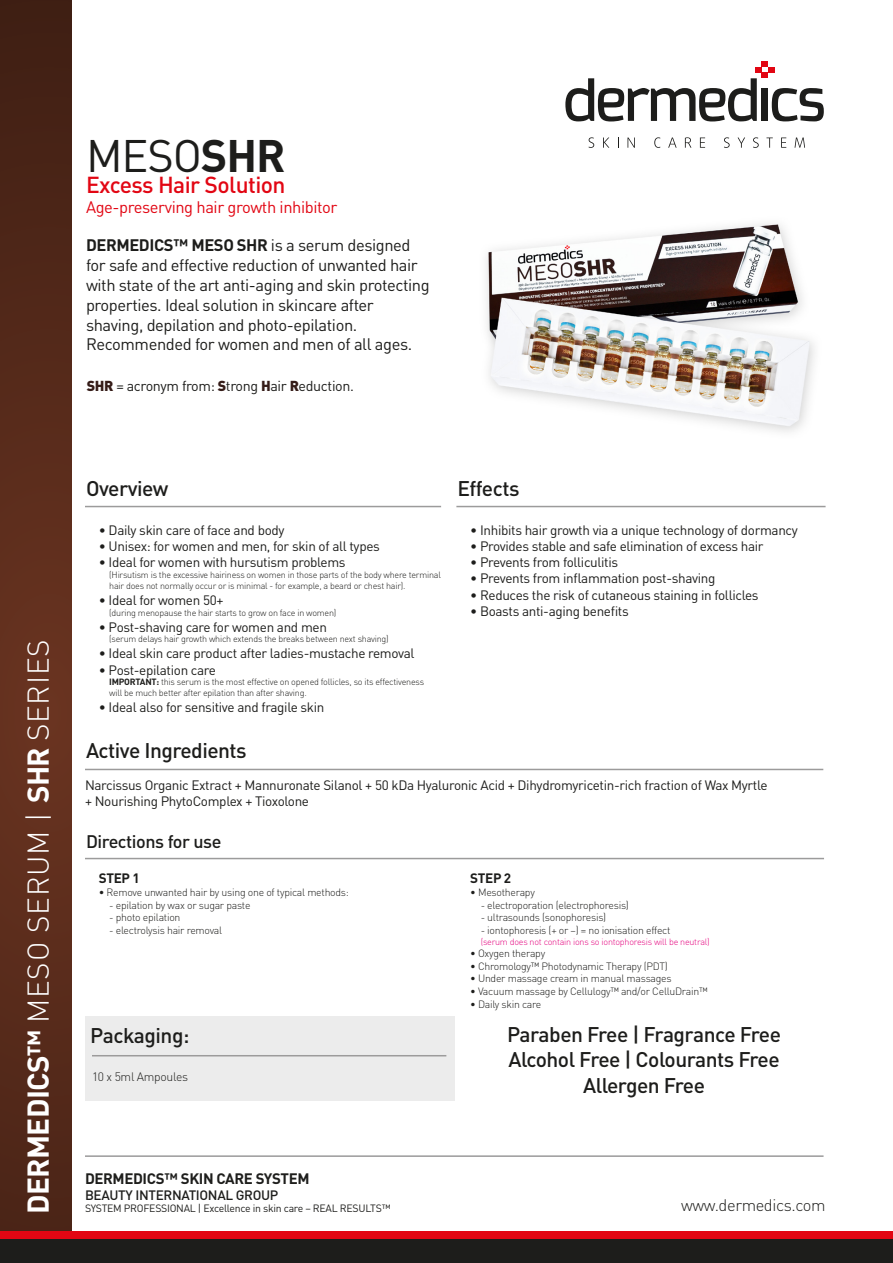
<style>
.page{position:relative;width:893px;height:1263px;background:#fff}
.page>*{position:absolute;margin:0;border:0;box-sizing:border-box;transform-origin:0 0}
.t1{font:45px "DIN Pro";color:#1d1d1b}
.t2{font:300 29.7px "DIN Pro";letter-spacing:.025em;color:#fff}
.t3{font:500 22.8px "DIN Pro";letter-spacing:-.025em;color:#e20613}
.t4{font:500 21px/25.2px "DIN Pro";letter-spacing:-.025em;color:#1d1d1b;text-align:center}
.t5{font:500 18px "DIN Pro";letter-spacing:-.025em;color:#1d1d1b}
.t6{font:16.5px/19.8px "DIN Pro";letter-spacing:-.025em;color:#1d1d1b}
.t7{font:16.5px "DIN Pro";letter-spacing:-.025em;color:#e20613}
.t8{font:300 16.5px "DIN Pro";letter-spacing:-.025em;color:#1e1e1c}
.t9{font:700 15px "DIN Pro";letter-spacing:-.025em;color:#1e1e1c}
.t10{font:14.25px "DIN Pro";letter-spacing:-.025em;color:#1d1d1b}
.t11{font:13.5px/16.2px "DIN Pro";letter-spacing:-.025em;color:#1d1d1b}
.t12{font:500 13.5px "DIN Pro";letter-spacing:-.025em;color:#1e1e1c}
.t13{font:700 13.5px "DIN Pro";letter-spacing:-.025em;color:#1d1d1b}
.t14{font:300 12.15px "DIN Pro";letter-spacing:-.025em;color:#1d1d1b}
.t15{font:300 10.5px "DIN Pro";letter-spacing:-.025em;color:#1d1d1b}
.t16{font:10.5px "DIN Pro";letter-spacing:-.025em;color:#1e1e1c}
.t17{font:300 9px/10.8px "DIN Pro";letter-spacing:-.025em;color:#1d1d1b}
.t18{font:300 9px "DIN Pro";letter-spacing:-.025em;color:#e5007e}
.s1{font-weight:700}
.s2{font-weight:900;color:#351c18}
</style>
<div class="page">
<img style="left:486px;top:137px;width:329px;height:295px">
<div style="left:85px;top:1016px;width:369px;height:84px;background:#ececec"></div>
<svg style="left:588px;top:137px;width:6px;height:11px"></svg>
<svg style="left:603px;top:138px;width:6px;height:10px"></svg>
<svg style="left:627px;top:138px;width:8px;height:10px"></svg>
<svg style="left:654px;top:137px;width:6px;height:11px"></svg>
<svg style="left:668px;top:138px;width:9px;height:10px"></svg>
<svg style="left:685px;top:137px;width:6px;height:11px"></svg>
<svg style="left:700px;top:138px;width:5px;height:10px"></svg>
<svg style="left:724px;top:137px;width:6px;height:11px"></svg>
<svg style="left:738px;top:138px;width:7px;height:10px"></svg>
<svg style="left:753px;top:137px;width:6px;height:11px"></svg>
<svg style="left:766px;top:138px;width:7px;height:10px"></svg>
<svg style="left:781px;top:138px;width:5px;height:10px"></svg>
<svg style="left:795px;top:138px;width:10px;height:10px"></svg>
<svg style="left:565px;top:61px;width:259px;height:60px"></svg>
<hr style="left:85px;top:506px;width:356px;height:1px;background:#9c9b9b">
<hr style="left:85px;top:858px;width:739px;height:1px;background:#9c9b9b">
<hr style="left:92px;top:1055px;width:354px;height:1px;background:#9c9b9b">
<hr style="left:456px;top:506px;width:370px;height:1px;background:#9c9b9b">
<hr style="left:85px;top:769px;width:738px;height:1px;background:#9c9b9b">
<svg style="left:0;top:0;width:71px;height:1231px;background:#562a1a"></svg>
<div style="left:0;top:1231px;width:893px;height:8px;background:#e20613"></div>
<div style="left:0;top:1239px;width:893px;height:24px;background:#1d1d1b"></div>
<hr style="left:85px;top:1155px;width:739px;height:2px;background:#9b9a9b">
<h1 class="t1" style="left:86px;top:125px;width:201px">MESO<span class="s1">SHR</span></h1>
<h3 class="t3" style="left:86px;top:169px;width:201px">Excess Hair Solution</h3>
<p class="t7" style="left:86px;top:195px;width:253px">Age-preserving hair growth inhibitor</p>
<p class="t6" style="left:86px;top:235px;width:345px"><span class="s1">DERMEDICS™ MESO SHR</span> is a serum designed for safe and effective reduction of unwanted hair with state of the art anti-aging and skin protecting properties. Ideal solution in skincare after shaving, depilation and photo-epilation.<br>Recommended for women and men of all ages.</p>
<p class="t10" style="left:87px;top:376px;width:269px"><span class="s2">SHR</span> = acronym from: <span class="s2">S</span>trong <span class="s2">H</span>air <span class="s2">R</span>eduction.</p>
<h2 class="t2" style="left:18px;top:1213px;width:576px;rotate:-90deg"><span class="s1">DERMEDICS™</span> MESO SERUM | <span class="s1">SHR</span> SERIES</h2>
<h3 class="t4" style="left:86px;top:474px;width:84px">Overview</h3>
<p class="t11" style="left:99px;top:521px;width:187px">• Daily skin care of face and body</p>
<p class="t11" style="left:99px;top:537px;width:283px">• Unisex: for women and men, for skin of all types</p>
<p class="t11" style="left:99px;top:554px;width:248px">• Ideal for women with hursutism problems</p>
<p class="t17" style="left:109px;top:569px;width:333px">(Hirsutism is the excessive hairiness on women in those parts of the body where terminal hair does not normally occur or is minimal - for example, a beard or chest hair).</p>
<p class="t11" style="left:99px;top:591px;width:126px">• Ideal for women 50+</p>
<p class="t17" style="left:109px;top:606px;width:229px">(during menopause the hair starts to grow on face in women)</p>
<p class="t11" style="left:99px;top:618px;width:230px">• Post-shaving care for women and men</p>
<p class="t17" style="left:109px;top:633px;width:281px">(serum delays hair growth which extends the breaks between next shaving)</p>
<p class="t11" style="left:99px;top:645px;width:317px">• Ideal skin care product after ladies-mustache removal</p>
<p class="t11" style="left:99px;top:661px;width:119px">• Post-epilation care</p>
<p class="t17" style="left:109px;top:676px;width:316px"><span class="s1">IMPORTANT:</span> this serum is the most effective on opened follicles, so its effectiveness will be much better after epilation than after shaving.</p>
<p class="t11" style="left:99px;top:698px;width:227px">• Ideal also for sensitive and fragile skin</p>
<h3 class="t4" style="left:457px;top:474px;width:64px">Effects</h3>
<p class="t11" style="left:470px;top:521px;width:329px">• Inhibits hair growth via a unique technology of dormancy</p>
<p class="t11" style="left:470px;top:537px;width:295px">• Provides stable and safe elimination of excess hair</p>
<p class="t11" style="left:470px;top:554px;width:150px">• Prevents from folliculitis</p>
<p class="t11" style="left:470px;top:570px;width:247px">• Prevents from inflammation post-shaving</p>
<p class="t11" style="left:470px;top:586px;width:290px">• Reduces the risk of cutaneous staining in follicles</p>
<p class="t11" style="left:470px;top:602px;width:160px">• Boasts anti-aging benefits</p>
<h3 class="t4" style="left:86px;top:737px;width:162px">Active Ingredients</h3>
<p class="t11" style="left:85px;top:776px;width:684px">Narcissus Organic Extract + Mannuronate Silanol + 50 kDa Hyaluronic Acid + Dihydromyricetin-rich fraction of Wax Myrtle + Nourishing PhytoComplex + Tioxolone</p>
<h3 class="t5" style="left:86px;top:829px;width:137px">Directions for use</h3>
<p class="t13" style="left:99px;top:869px;width:43px">STEP 1</p>
<p class="t15" style="left:99px;top:885px;width:252px">• Remove unwanted hair by using one of typical methods:</p>
<p class="t15" style="left:109px;top:898px;width:143px">- epilation by wax or sugar paste</p>
<p class="t15" style="left:109px;top:910px;width:73px">- photo epilation</p>
<p class="t15" style="left:109px;top:923px;width:114px">- electrolysis hair removal</p>
<h3 class="t4" style="left:90px;top:1022px;width:101px">Packaging:</h3>
<p class="t14" style="left:92px;top:1069px;width:98px">10 x 5ml Ampoules</p>
<p class="t13" style="left:470px;top:869px;width:43px">STEP 2</p>
<p class="t15" style="left:470px;top:885px;width:66px">• Mesotherapy</p>
<p class="t15" style="left:481px;top:898px;width:150px">- electroporation (electrophoresis)</p>
<p class="t15" style="left:481px;top:910px;width:127px">- ultrasounds (sonophoresis)</p>
<p class="t15" style="left:481px;top:923px;width:191px">- iontophoresis (+ or –) = no ionisation effect</p>
<p class="t18" style="left:481px;top:935px;width:231px">(serum does not contain ions so iontophoresis will be neutral)</p>
<p class="t15" style="left:470px;top:946px;width:77px">• Oxygen therapy</p>
<p class="t15" style="left:470px;top:959px;width:199px">• Chromology™ Photodynamic Therapy (PDT)</p>
<p class="t15" style="left:470px;top:971px;width:203px">• Under massage cream in manual massages</p>
<p class="t15" style="left:470px;top:984px;width:239px">• Vacuum massage by Cellulogy™ and/or CelluDrain™</p>
<p class="t15" style="left:470px;top:997px;width:73px">• Daily skin care</p>
<h3 class="t4" style="left:507px;top:1021px;width:275px">Paraben Free | Fragrance Free<br>Alcohol Free | Colourants Free<br>Allergen Free</h3>
<p class="t9" style="left:85px;top:1168px;width:226px">DERMEDICS™ SKIN CARE SYSTEM</p>
<p class="t12" style="left:85px;top:1186px;width:195px">BEAUTY INTERNATIONAL GROUP</p>
<p class="t16" style="left:85px;top:1201px;width:307px">SYSTEM PROFESSIONAL | Excellence in skin care – REAL RESULTS™</p>
<p class="t8" style="left:681px;top:1193px;width:146px">www.dermedics.com</p>
</div>
